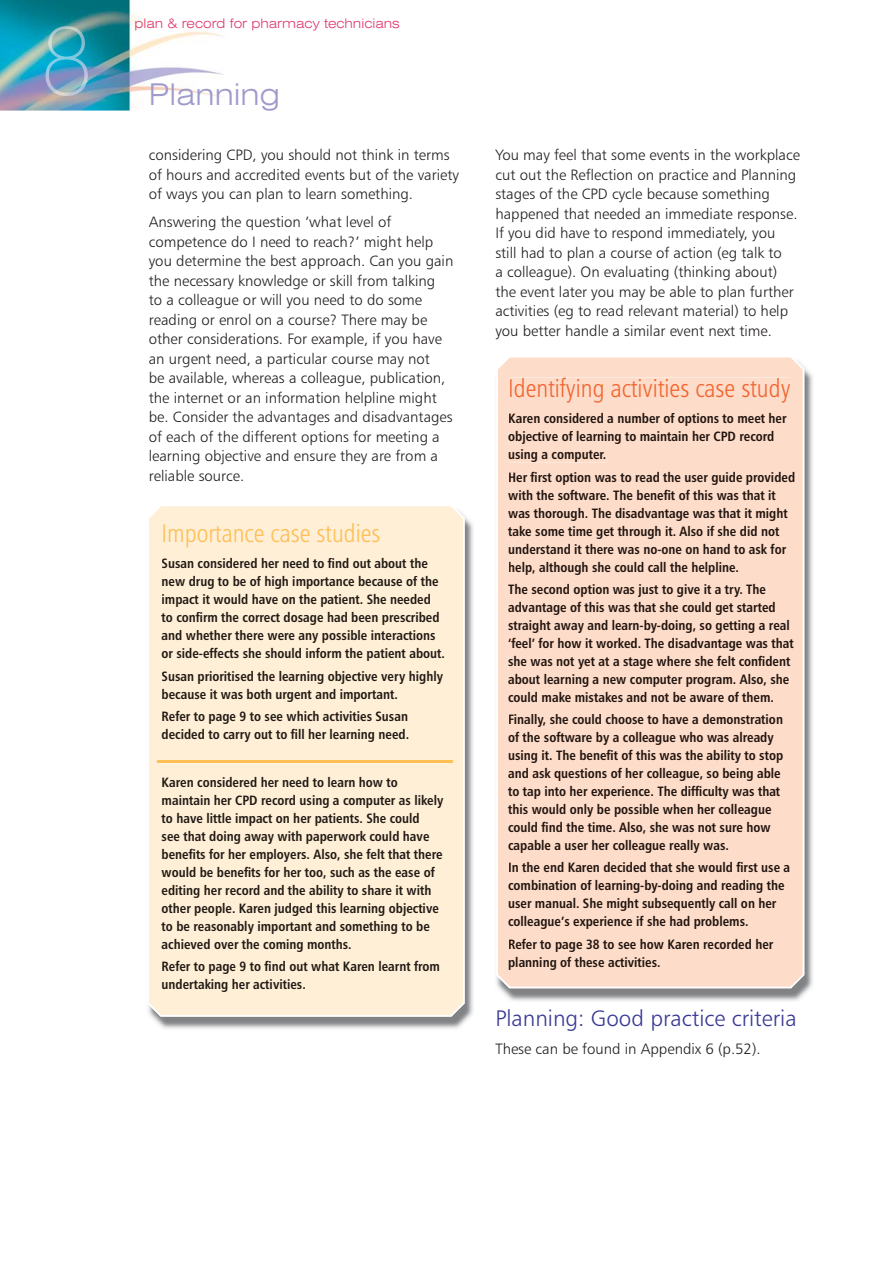
<style>
.page{position:relative;width:893px;height:1263px;background:#fff}
.page>*{position:absolute;margin:0;border:0;box-sizing:border-box;transform-origin:0 0}
.t1{font:300 expanded 30px "Swiss 721 BT";color:#9f9acb}
.t2{font:25.5px "Humanist 777 BT Light Condensed B";color:#f26531}
.t3{font:25.5px "Humanist 777 BT Light Condensed B";color:#fdbf56}
.t4{font:22.5px "Humanist 777 BT Light B";color:#393996}
.t5{font:15px/19.5px "Humanist 777 BT Light B";color:#231f20}
.t6{font:13.5px/18px "Humanist 777 BT Bold Condensed B";color:#21140f}
.t7{font:13.5px/18px "Humanist 777 BT Bold Condensed B";color:#211a14}
.t8{font:300 expanded 13.2px "Swiss 721 BT";color:#de3a6d}
</style>
<div class="page">
<img style="left:0;top:0;width:223px;height:111px">
<img style="left:46px;top:26px;width:42px;height:70px">
<img style="left:152px;top:516px;width:321px;height:513px">
<div style="left:148px;top:506px;width:317px;height:511px;background:#ffefd7"></div>
<img style="left:499px;top:367px;width:314px;height:634px">
<div style="left:496px;top:357px;width:308px;height:631px;background:#fddcc9"></div>
<p class="t8" style="left:135px;top:17px;width:267px">plan &amp; record for pharmacy technicians</p>
<h1 class="t1" style="left:149px;top:80px;width:133px">Planning</h1>
<p class="t5" style="left:149px;top:146px;width:312px">considering CPD, you should not think in terms of hours and accredited events but of the variety of ways you can plan to learn something.</p>
<p class="t5" style="left:149px;top:213px;width:306px">Answering the question ‘what level of competence do I need to reach?’ might help you determine the best approach. Can you gain the necessary knowledge or skill from talking<br>to a colleague or will you need to do some reading or enrol on a course? There may be other considerations. For example, if you have an urgent need, a particular course may not<br>be available, whereas a colleague, publication, the internet or an information helpline might be. Consider the advantages and disadvantages of each of the different options for meeting a learning objective and ensure they are from a reliable source.</p>
<h2 class="t3" style="left:162px;top:520px;width:220px">Importance case studies</h2>
<p class="t7" style="left:162px;top:555px;width:285px">Susan considered her need to find out about the new drug to be of high importance because of the impact it would have on the patient. She needed to confirm the correct dosage had been prescribed and whether there were any possible interactions or side-effects she should inform the patient about.</p>
<p class="t7" style="left:162px;top:667px;width:283px">Susan prioritised the learning objective very highly because it was both urgent and important.</p>
<p class="t7" style="left:162px;top:708px;width:249px">Refer to page 9 to see which activities Susan decided to carry out to fill her learning need.</p>
<p class="t7" style="left:162px;top:773px;width:283px">Karen considered her need to learn how to maintain her CPD record using a computer as likely to have little impact on her patients. She could<br>see that doing away with paperwork could have benefits for her employers. Also, she felt that there would be benefits for her too, such as the ease of editing her record and the ability to share it with other people. Karen judged this learning objective to be reasonably important and something to be achieved over the coming months.</p>
<p class="t7" style="left:162px;top:958px;width:280px">Refer to page 9 to find out what Karen learnt from undertaking her activities.</p>
<p class="t5" style="left:495px;top:146px;width:306px">You may feel that some events in the workplace cut out the Reflection on practice and Planning stages of the CPD cycle because something happened that needed an immediate response.<br>If you did have to respond immediately, you still had to plan a course of action (eg talk to<br>a colleague). On evaluating (thinking about) the event later you may be able to plan further activities (eg to read relevant material) to help you better handle a similar event next time.</p>
<h2 class="t2" style="left:508px;top:375px;width:284px">Identifying activities case study</h2>
<p class="t6" style="left:508px;top:410px;width:280px">Karen considered a number of options to meet her objective of learning to maintain her CPD record using a computer.</p>
<p class="t6" style="left:508px;top:468px;width:289px">Her first option was to read the user guide provided with the software. The benefit of this was that it was thorough. The disadvantage was that it might take some time get through it. Also if she did not understand it there was no-one on hand to ask for help, although she could call the helpline.</p>
<p class="t6" style="left:508px;top:581px;width:287px">The second option was just to give it a try. The advantage of this was that she could get started straight away and learn-by-doing, so getting a real ‘feel’ for how it worked. The disadvantage was that she was not yet at a stage where she felt confident about learning a new computer program. Also, she could make mistakes and not be aware of them.</p>
<p class="t6" style="left:508px;top:711px;width:277px">Finally, she could choose to have a demonstration of the software by a colleague who was already using it. The benefit of this was the ability to stop and ask questions of her colleague, so being able to tap into her experience. The difficulty was that this would only be possible when her colleague could find the time. Also, she was not sure how capable a user her colleague really was.</p>
<p class="t6" style="left:508px;top:859px;width:284px">In the end Karen decided that she would first use a combination of learning-by-doing and reading the user manual. She might subsequently call on her colleague’s experience if she had problems.</p>
<p class="t6" style="left:508px;top:935px;width:267px">Refer to page 38 to see how Karen recorded her planning of these activities.</p>
<h3 class="t4" style="left:495px;top:1007px;width:303px">Planning: Good practice criteria</h3>
<p class="t5" style="left:495px;top:1040px;width:267px">These can be found in Appendix 6 (p.52).</p>
</div>
